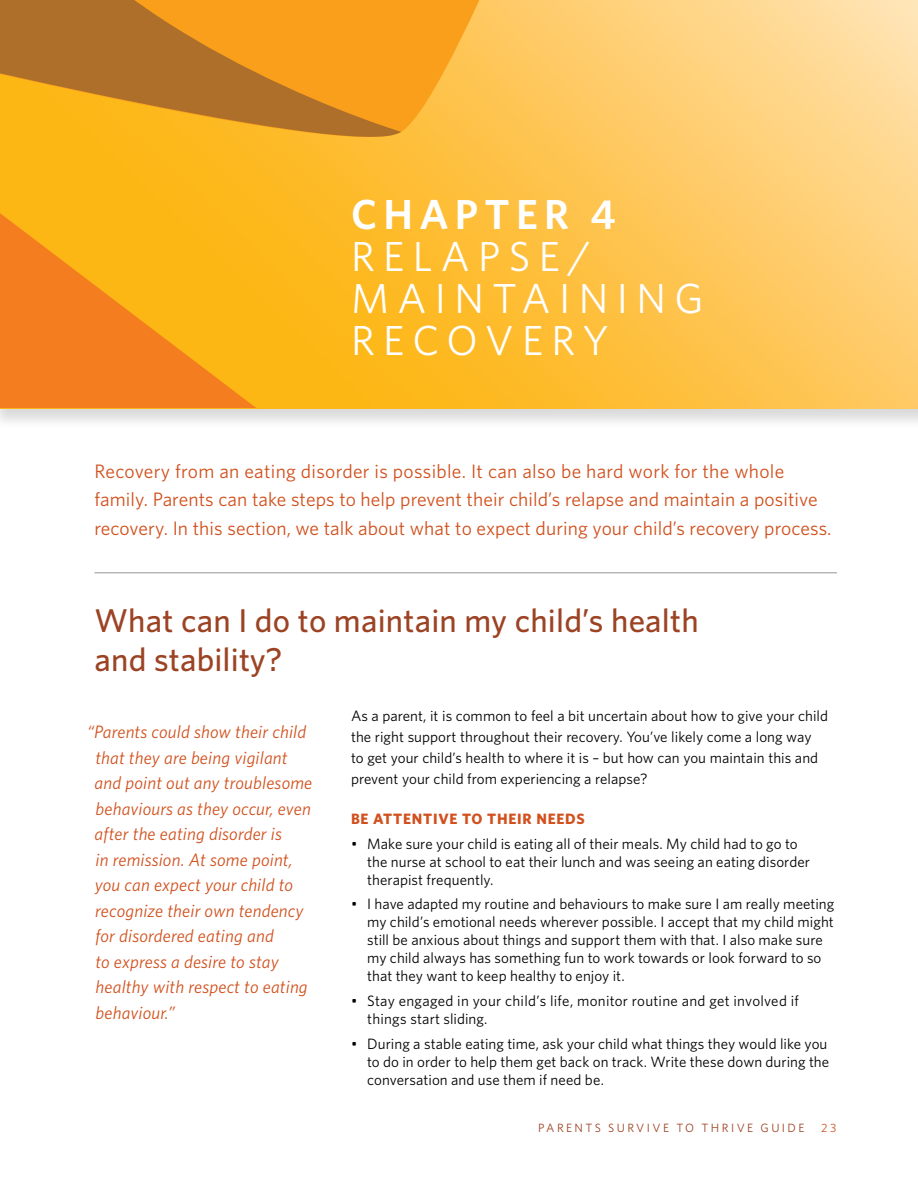
<style>
.page{position:relative;width:918px;height:1188px;background:#fff}
.page>*{position:absolute;margin:0;border:0;box-sizing:border-box;transform-origin:0 0}
.t1{font:42px/42px "Whitney";letter-spacing:.2em;color:#fff}
.t2{font:600 42px "Whitney";color:#fff}
.t3{font:500 33px/39px "Whitney";letter-spacing:.005em;color:#9c4324}
.t4{font:19.5px/28.5px "Whitney";letter-spacing:.005em;color:#d1501d}
.t5{font:italic 18px/25.5px "Whitney";letter-spacing:.01em;color:#d1501d}
.t6{font:15px/18px "Whitney";letter-spacing:.005em;color:#000}
.t7{font:700 15px "Whitney";letter-spacing:.05em;color:#d1501d}
.t8{font:12px "Whitney";letter-spacing:.2em;color:#9c4324}
.t9{font:12px "Whitney";color:#d1501d}
</style>
<div class="page">
<div style="left:0;top:0;width:918px;height:430px;background:#000;opacity:.15"></div>
<svg style="left:503px;top:0;width:415px;height:408px;background:#fecb66"></svg>
<svg style="left:0;top:167px;width:503px;height:241px;background:#fbac1e"></svg>
<svg style="left:0;top:0;width:595px;height:167px;background:#fdbe44"></svg>
<svg style="left:0;top:0;width:401px;height:150px;background:#db9121"></svg>
<svg style="left:0;top:0;width:176px;height:10px;background:#bb7826"></svg>
<hr style="left:95px;top:572px;width:742px;height:1px;background:#939598">
<h1 class="t2" style="left:351px;top:189px;width:266px">CHAPTER 4</h1>
<h1 class="t1" style="left:351px;top:234px;width:354px">R ela pse/<br>Ma inta ining<br>R ecovery</h1>
<p class="t4" style="left:94px;top:456px;width:739px">Recovery from an eating disorder is possible. It can also be hard work for the whole family. Parents can take steps to help prevent their child’s relapse and maintain a positive recovery. I n this section, we talk about what to expect during your child’s recovery process.</p>
<h2 class="t3" style="left:94px;top:600px;width:606px">What can I do to maintain my child’s health and stability?</h2>
<p class="t5" style="left:95px;top:719px;width:219px;text-indent:-8px">“Parents could show their child that they are being vigilant and point out any troublesome behaviours as they occur, even after the eating disorder is<br>in remission. At some point, you can expect your child to recognize their own tendency for disordered eating and<br>to express a desire to stay healthy with respect to eating behaviour.”</p>
<p class="t6" style="left:351px;top:705px;width:479px;line-height:21px">As a parent, it is common to feel a bit uncertain about how to give your child the right support throughout their recovery. You’ve likely come a long way to get your child’s health to where it is – but how can you maintain this and prevent your child from experiencing a relapse?</p>
<p class="t7" style="left:351px;top:810px;width:235px">BE ATTENTIVE TO THEIR NEEDS</p>
<p class="t6" style="left:367px;top:834px;width:444px;text-indent:-16px">• Make sure your child is eating all of their meals. My child had to go to the nurse at school to eat their lunch and was seeing an eating disorder therapist frequently.</p>
<p class="t6" style="left:367px;top:895px;width:469px;text-indent:-16px">• I have adapted my routine and behaviours to make sure I am really meeting my child’s emotional needs wherever possible. I accept that my child might still be anxious about things and support them with that. I also make sure my child always has something fun to work towards or look forward to so that they want to keep healthy to enjoy it.</p>
<p class="t6" style="left:367px;top:992px;width:433px;text-indent:-16px">• Stay engaged in your child’s life, monitor routine and get involved if things start sliding.</p>
<p class="t6" style="left:367px;top:1034px;width:464px;text-align:justify;text-indent:-16px">• During a stable eating time, ask your child what things they would like you to do in order to help them get back on track. Write these down during the conversation and use them if need be.</p>
<p class="t8" style="left:538px;top:1120px;width:268px">pa rents survive to thrive guide</p>
<p class="t9" style="left:821px;top:1120px;width:17px">23</p>
</div>
